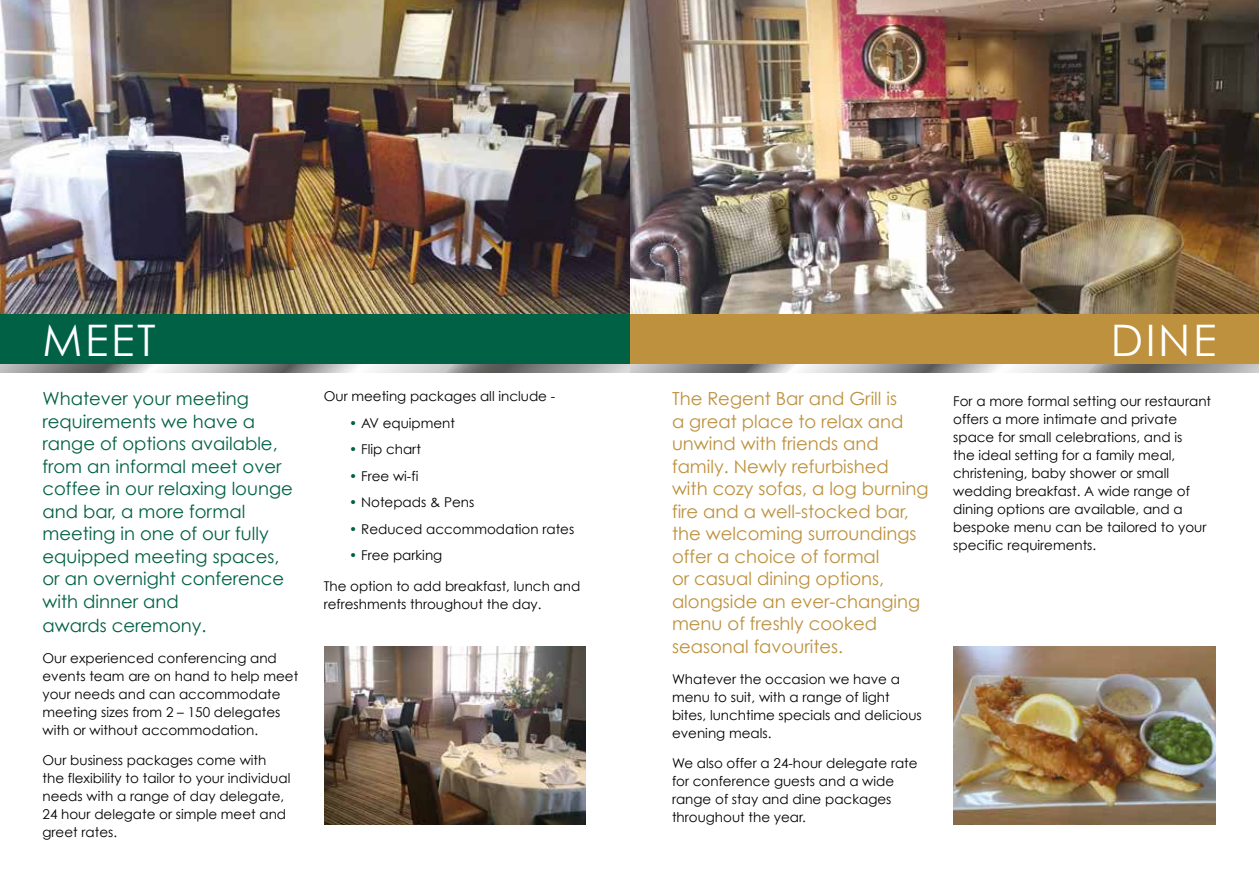
<style>
.page{position:relative;width:1259px;height:893px;background:#fff}
.page>*{position:absolute;margin:0;border:0;box-sizing:border-box;transform-origin:0 0}
.t1{font:43.5px "Century Gothic";letter-spacing:.06em;color:#fff}
.t2{font:18px/22.5px "Century Gothic";color:#bd913d}
.t3{font:18px/22.6px "Century Gothic";color:#006145}
.t4{font:13.5px/18px "Century Gothic";color:#000}
.s1{color:#006145}
</style>
<div class="page">
<img style="left:629px;top:0;width:630px;height:315px">
<div style="left:629px;top:315px;width:630px;height:51px;background:#bd913d"></div>
<svg style="left:629px;top:364px;width:630px;height:9px;background:#a8a7a7"></svg>
<img style="left:953px;top:646px;width:262px;height:179px">
<img style="left:0;top:0;width:629px;height:315px">
<div style="left:0;top:315px;width:629px;height:51px;background:#006145"></div>
<svg style="left:0;top:364px;width:629px;height:9px;background:#a8a8a7"></svg>
<img style="left:324px;top:646px;width:262px;height:179px">
<h1 class="t1" style="left:43px;top:314px;width:114px">MEET</h1>
<p class="t3" style="left:43px;top:387px;width:252px">Whatever your meeting requirements we have a range of options available, from an informal meet over coffee in our relaxing lounge and bar, a more formal meeting in one of our fully equipped meeting spaces, or an overnight conference with dinner and<br>awards ceremony.</p>
<p class="t4" style="left:43px;top:648px;width:257px">Our experienced conferencing and events team are on hand to help meet your needs and can accommodate meeting sizes from 2 – 150 delegates with or without accommodation.</p>
<p class="t4" style="left:43px;top:751px;width:249px">Our business packages come with the flexibility to tailor to your individual needs with a range of day delegate,<br>24 hour delegate or simple meet and greet rates.</p>
<p class="t4" style="left:324px;top:387px;width:233px">Our meeting packages all include -</p>
<p class="t4" style="left:349px;top:413px;width:107px"><span class="s1">•</span> AV equipment</p>
<p class="t4" style="left:349px;top:440px;width:73px"><span class="s1">•</span> Flip chart</p>
<p class="t4" style="left:349px;top:466px;width:71px"><span class="s1">•</span> Free wi-fi</p>
<p class="t4" style="left:349px;top:493px;width:126px"><span class="s1">•</span> Notepads &amp; Pens</p>
<p class="t4" style="left:349px;top:519px;width:226px"><span class="s1">•</span> Reduced accommodation rates</p>
<p class="t4" style="left:349px;top:546px;width:95px"><span class="s1">•</span> Free parking</p>
<p class="t4" style="left:324px;top:577px;width:258px">The option to add breakfast, lunch and refreshments throughout the day.</p>
<p class="t2" style="left:672px;top:387px;width:258px">The Regent Bar and Grill is<br>a great place to relax and unwind with friends and family. Newly refurbished with cozy sofas, a log burning fire and a well-stocked bar, the welcoming surroundings offer a choice of formal<br>or casual dining options, alongside an ever-changing menu of freshly cooked seasonal favourites.</p>
<p class="t4" style="left:672px;top:669px;width:251px">Whatever the occasion we have a menu to suit, with a range of light bites, lunchtime specials and delicious evening meals.</p>
<p class="t4" style="left:672px;top:754px;width:247px">We also offer a 24-hour delegate rate for conference guests and a wide range of stay and dine packages throughout the year.</p>
<h1 class="t1" style="left:1111px;top:314px;width:107px">DINE</h1>
<p class="t4" style="left:953px;top:392px;width:259px">For a more formal setting our restaurant offers a more intimate and private space for small celebrations, and is<br>the ideal setting for a family meal, christening, baby shower or small wedding breakfast. A wide range of dining options are available, and a bespoke menu can be tailored to your specific requirements.</p>
</div>
